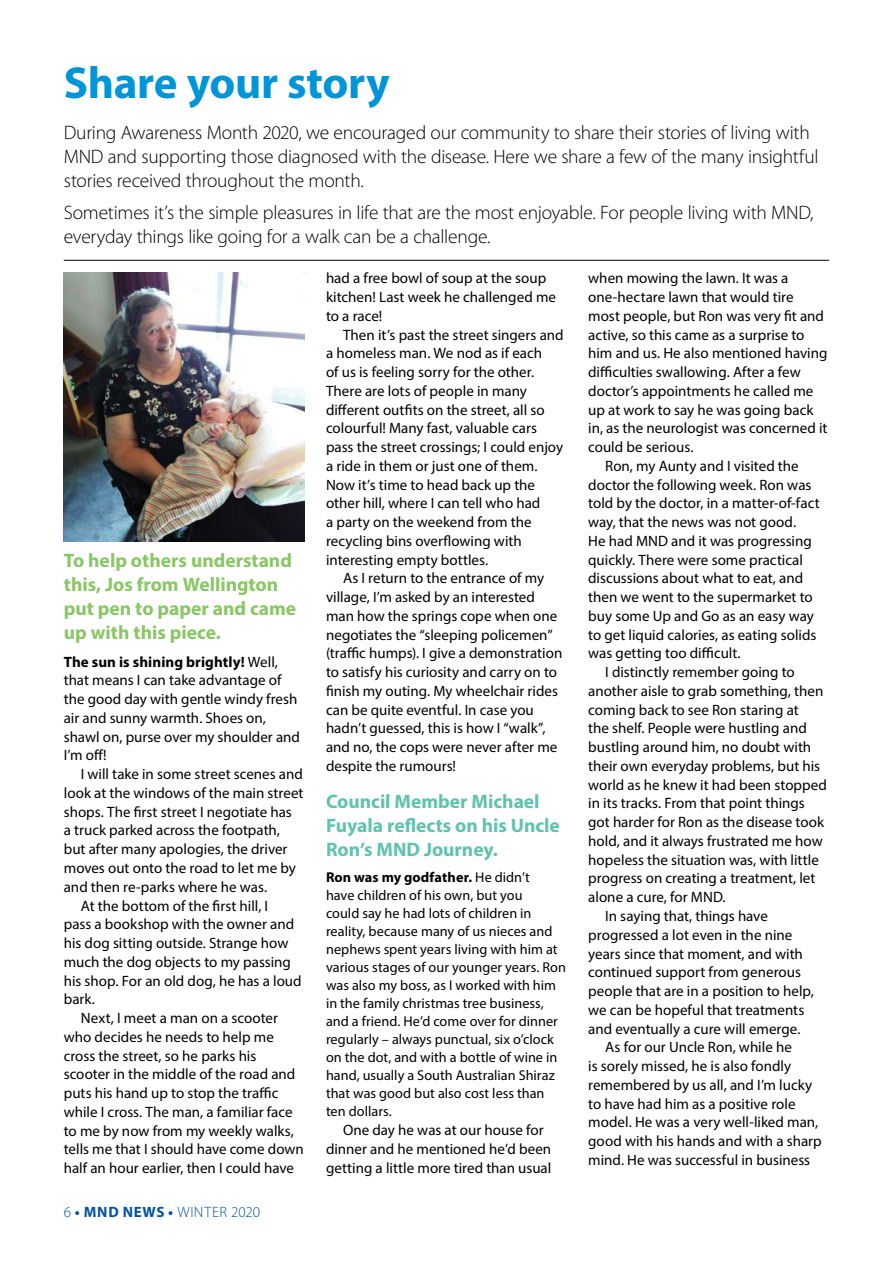
<style>
.page{position:relative;width:893px;height:1263px;background:#fff}
.page>*{position:absolute;margin:0;border:0;box-sizing:border-box;transform-origin:0 0}
.t1{font:700 45px "Myriad Pro";letter-spacing:-.005em;color:#0094d9}
.t2{font:300 19.5px/24px "Myriad Pro";letter-spacing:-.01em;color:#000}
.t3{font:700 19.5px/24px "Myriad Pro";color:#89c764}
.t4{font:700 19.5px/24px "Myriad Pro";color:#5fc3ad}
.t5{font:15px/18.8px "Myriad Pro";color:#000}
.t6{font:300 15px "Myriad Pro";letter-spacing:.03em;color:#0054a3}
.t7{font:14.25px/18px "Myriad Pro";color:#000}
.s1{font-weight:700}
</style>
<div class="page">
<hr style="left:64px;top:260px;width:765px;height:1px;background:#000">
<img style="left:64px;top:272px;width:241px;height:269px">
<h1 class="t1" style="left:64px;top:65px;width:327px">Share your story</h1>
<h2 class="t2" style="left:64px;top:122px;width:756px">During awareness Month 2020, we encouraged our community to share their stories of living with<br>MND and supporting those diagnosed with the disease. here we share a few of the many insightful stories received throughout the month.</h2>
<h2 class="t2" style="left:64px;top:202px;width:751px">sometimes it’s the simple pleasures in life that are the most enjoyable. for people living with MND, everyday things like going for a walk can be a challenge.</h2>
<h2 class="t3" style="left:64px;top:551px;width:234px">To help others understand this, Jos from Wellington put pen to paper and came up with this piece.</h2>
<p class="t5" style="left:64px;top:653px;width:238px"><span class="s1">The sun is shining brightly!</span> Well, that means I can take advantage of the good day with gentle windy fresh air and sunny warmth. Shoes on, shawl on, purse over my shoulder and<br>I’m off!</p>
<p class="t5" style="left:81px;top:766px;width:224px">I will take in some street scenes and</p>
<p class="t5" style="left:64px;top:785px;width:241px">look at the windows of the main street</p>
<p class="t5" style="left:64px;top:803px;width:230px">shops. The first street I negotiate has</p>
<p class="t5" style="left:64px;top:822px;width:218px">a truck parked across the footpath,</p>
<p class="t5" style="left:64px;top:841px;width:225px">but after many apologies, the driver</p>
<p class="t5" style="left:64px;top:860px;width:234px">moves out onto the road to let me by</p>
<p class="t5" style="left:64px;top:878px;width:205px">and then re-parks where he was.</p>
<p class="t5" style="left:81px;top:897px;width:189px">At the bottom of the first hill, I</p>
<p class="t5" style="left:64px;top:916px;width:232px">pass a bookshop with the owner and</p>
<p class="t5" style="left:64px;top:935px;width:226px">his dog sitting outside. Strange how</p>
<p class="t5" style="left:64px;top:953px;width:229px">much the dog objects to my passing</p>
<p class="t5" style="left:64px;top:972px;width:239px">his shop. For an old dog, he has a loud</p>
<p class="t5" style="left:64px;top:991px;width:33px">bark.</p>
<p class="t5" style="left:81px;top:1010px;width:199px">Next, I meet a man on a scooter</p>
<p class="t5" style="left:64px;top:1028px;width:212px">who decides he needs to help me</p>
<p class="t5" style="left:64px;top:1047px;width:194px">cross the street, so he parks his</p>
<p class="t5" style="left:64px;top:1066px;width:233px">scooter in the middle of the road and</p>
<p class="t5" style="left:64px;top:1085px;width:216px">puts his hand up to stop the traffic</p>
<p class="t5" style="left:64px;top:1103px;width:230px">while I cross. The man, a familiar face</p>
<p class="t5" style="left:64px;top:1122px;width:232px">to me by now from my weekly walks,</p>
<p class="t5" style="left:64px;top:1141px;width:242px">tells me that I should have come down</p>
<p class="t5" style="left:64px;top:1160px;width:232px">half an hour earlier, then I could have</p>
<p class="t6" style="left:64px;top:1206px;width:198px">6 <span class="s1">• MND NEWS •</span> wiNter 2020</p>
<p class="t5" style="left:326px;top:270px;width:232px">had a free bowl of soup at the soup kitchen! Last week he challenged me to a race!</p>
<p class="t5" style="left:326px;top:326px;width:239px;text-indent:17px">Then it’s past the street singers and a homeless man. We nod as if each<br>of us is feeling sorry for the other.<br>There are lots of people in many different outfits on the street, all so colourful! Many fast, valuable cars pass the street crossings; I could enjoy a ride in them or just one of them.<br>Now it’s time to head back up the other hill, where I can tell who had<br>a party on the weekend from the recycling bins overflowing with interesting empty bottles.</p>
<p class="t5" style="left:326px;top:570px;width:238px;text-indent:17px">As I return to the entrance of my village, I’m asked by an interested man how the springs cope when one negotiates the “sleeping policemen” (traffic humps). I give a demonstration to satisfy his curiosity and carry on to finish my outing. My wheelchair rides can be quite eventful. In case you hadn’t guessed, this is how I “walk”, and no, the cops were never after me despite the rumours!</p>
<h2 class="t4" style="left:326px;top:791px;width:235px">Council Member Michael<br>Fuyala reflects on his Uncle ron’s MND Journey.</h2>
<p class="t7" style="left:326px;top:869px;width:241px"><span class="s1">ron was my godfather.</span> He didn’t<br>have children of his own, but you<br>could say he had lots of children in reality, because many of us nieces and nephews spent years living with him at various stages of our younger years. Ron was also my boss, as I worked with him in the family christmas tree business, and a friend. He’d come over for dinner regularly – always punctual, six o’clock on the dot, and with a bottle of wine in hand, usually a South Australian Shiraz that was good but also cost less than ten dollars.</p>
<p class="t5" style="left:326px;top:1122px;width:227px;text-indent:17px">One day he was at our house for dinner and he mentioned he’d been getting a little more tired than usual</p>
<p class="t5" style="left:588px;top:270px;width:202px">when mowing the lawn. It was a</p>
<p class="t5" style="left:588px;top:289px;width:207px">one-hectare lawn that would tire</p>
<p class="t5" style="left:588px;top:308px;width:237px">most people, but Ron was very fit and</p>
<p class="t5" style="left:588px;top:326px;width:218px">active, so this came as a surprise to</p>
<p class="t5" style="left:588px;top:345px;width:241px">him and us. He also mentioned having</p>
<p class="t5" style="left:588px;top:364px;width:214px">difficulties swallowing. After a few</p>
<p class="t5" style="left:588px;top:383px;width:227px">doctor’s appointments he called me</p>
<p class="t5" style="left:588px;top:401px;width:227px">up at work to say he was going back</p>
<p class="t5" style="left:588px;top:420px;width:241px">in, as the neurologist was concerned it</p>
<p class="t5" style="left:588px;top:439px;width:107px">could be serious.</p>
<p class="t5" style="left:605px;top:458px;width:195px">Ron, my Aunty and I visited the</p>
<p class="t5" style="left:588px;top:476px;width:225px">doctor the following week. Ron was</p>
<p class="t5" style="left:588px;top:495px;width:233px">told by the doctor, in a matter-of-fact</p>
<p class="t5" style="left:588px;top:514px;width:209px">way, that the news was not good.</p>
<p class="t5" style="left:588px;top:533px;width:225px">He had MND and it was progressing</p>
<p class="t5" style="left:588px;top:551px;width:216px">quickly. There were some practical</p>
<p class="t5" style="left:588px;top:570px;width:217px">discussions about what to eat, and</p>
<p class="t5" style="left:588px;top:589px;width:226px">then we went to the supermarket to</p>
<p class="t5" style="left:588px;top:608px;width:227px">buy some Up and Go as an easy way</p>
<p class="t5" style="left:588px;top:626px;width:230px">to get liquid calories, as eating solids</p>
<p class="t5" style="left:588px;top:645px;width:154px">was getting too difficult.</p>
<p class="t5" style="left:605px;top:664px;width:191px">I distinctly remember going to</p>
<p class="t5" style="left:588px;top:683px;width:237px">another aisle to grab something, then</p>
<p class="t5" style="left:588px;top:701px;width:212px">coming back to see Ron staring at</p>
<p class="t5" style="left:588px;top:720px;width:220px">the shelf. People were hustling and</p>
<p class="t5" style="left:588px;top:739px;width:224px">bustling around him, no doubt with</p>
<p class="t5" style="left:588px;top:758px;width:233px">their own everyday problems, but his</p>
<p class="t5" style="left:588px;top:776px;width:240px">world as he knew it had been stopped</p>
<p class="t5" style="left:588px;top:795px;width:218px">in its tracks. From that point things</p>
<p class="t5" style="left:588px;top:814px;width:237px">got harder for Ron as the disease took</p>
<p class="t5" style="left:588px;top:833px;width:236px">hold, and it always frustrated me how</p>
<p class="t5" style="left:588px;top:851px;width:232px">hopeless the situation was, with little</p>
<p class="t5" style="left:588px;top:870px;width:229px">progress on creating a treatment, let</p>
<p class="t5" style="left:588px;top:889px;width:139px">alone a cure, for MND.</p>
<p class="t5" style="left:605px;top:908px;width:164px">In saying that, things have</p>
<p class="t5" style="left:588px;top:926px;width:206px">progressed a lot even in the nine</p>
<p class="t5" style="left:588px;top:945px;width:216px">years since that moment, and with</p>
<p class="t5" style="left:588px;top:964px;width:214px">continued support from generous</p>
<p class="t5" style="left:588px;top:983px;width:227px">people that are in a position to help,</p>
<p class="t5" style="left:588px;top:1001px;width:218px">we can be hopeful that treatments</p>
<p class="t5" style="left:588px;top:1020px;width:214px">and eventually a cure will emerge.</p>
<p class="t5" style="left:605px;top:1039px;width:188px">As for our Uncle Ron, while he</p>
<p class="t5" style="left:588px;top:1058px;width:205px">is sorely missed, he is also fondly</p>
<p class="t5" style="left:588px;top:1076px;width:226px">remembered by us all, and I’m lucky</p>
<p class="t5" style="left:588px;top:1095px;width:209px">to have had him as a positive role</p>
<p class="t5" style="left:588px;top:1114px;width:232px">model. He was a very well-liked man,</p>
<p class="t5" style="left:588px;top:1133px;width:235px">good with his hands and with a sharp</p>
<p class="t5" style="left:588px;top:1151px;width:223px">mind. He was successful in business</p>
</div>
